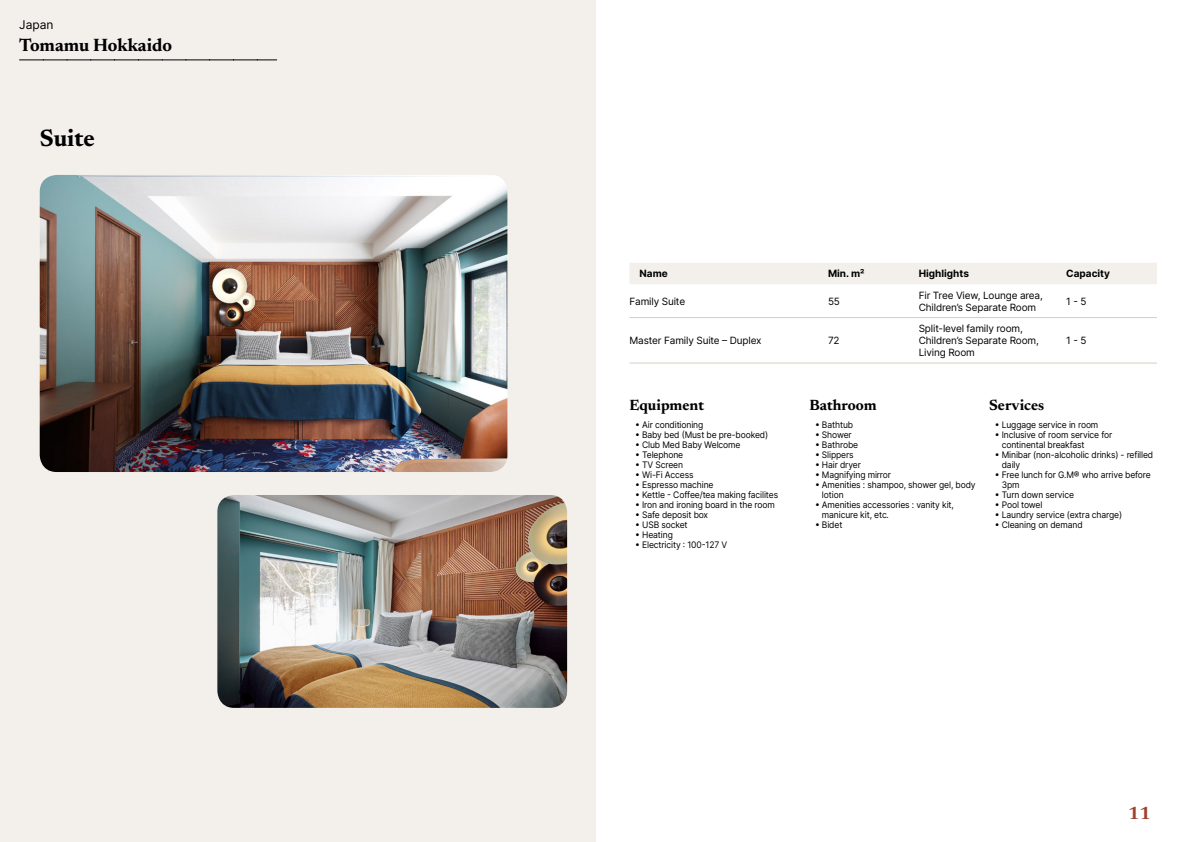
<style>
.page{position:relative;width:1191px;height:842px;background:#fff}
.page>*{position:absolute;margin:0;border:0;box-sizing:border-box;transform-origin:0 0}
.t1{font:700 24px "Newsreader 24 pt";color:#000}
.t2{font:700 18px "Newsreader 24 pt";color:#000}
.t3{font:700 18px "Newsreader 24 pt";color:#9d432c}
.t4{font:700 15px "Newsreader 24 pt";color:#000}
.t5{font:12px "Inter";color:#000}
.t6{font:10px/12px "Inter";letter-spacing:-.015em;color:#000}
.t7{font:700 10px "Inter";color:#000}
.t8{font:9px/10px "Inter";letter-spacing:-.015em;color:#000;scale:.95 1}
</style>
<div class="page">
<div style="left:0;top:0;width:595px;height:842px;background:#f3f0ec"></div>
<img style="left:40px;top:175px;width:467px;height:297px">
<img style="left:217px;top:495px;width:350px;height:213px">
<svg style="left:20px;top:60px;width:257px;height:1px"></svg>
<div style="left:630px;top:263px;width:527px;height:21px;background:#f3f0ec"></div>
<hr style="left:629px;top:317px;width:199px;height:1px;background:#d7cdc1">
<hr style="left:828px;top:317px;width:90px;height:1px;background:#d7cdc1">
<hr style="left:918px;top:317px;width:148px;height:1px;background:#d7cdc1">
<hr style="left:1066px;top:317px;width:91px;height:1px;background:#d7cdc1">
<hr style="left:629px;top:363px;width:199px;height:1px;background:#d7cdc1">
<hr style="left:828px;top:363px;width:90px;height:1px;background:#d7cdc1">
<hr style="left:918px;top:363px;width:148px;height:1px;background:#d7cdc1">
<hr style="left:1066px;top:363px;width:91px;height:1px;background:#d7cdc1">
<h3 class="t5" style="left:19px;top:15px;width:36px">Japan</h3>
<h2 class="t2" style="left:19px;top:32px;width:154px">Tomamu Hokkaido</h2>
<h1 class="t1" style="left:40px;top:121px;width:57px">Suite</h1>
<p class="t7" style="left:639px;top:266px;width:30px">Name</p>
<p class="t7" style="left:828px;top:266px;width:38px">Min. m²</p>
<p class="t7" style="left:918px;top:266px;width:52px">Highlights</p>
<p class="t7" style="left:1066px;top:266px;width:45px">Capacity</p>
<p class="t6" style="left:629px;top:295px;width:57px">Family Suite</p>
<p class="t6" style="left:828px;top:295px;width:14px">55</p>
<p class="t6" style="left:918px;top:289px;width:126px">Fir Tree View, Lounge area,<br>Children’s Separate Room</p>
<p class="t6" style="left:1066px;top:295px;width:22px">1 - 5</p>
<p class="t6" style="left:629px;top:334px;width:134px">Master Family Suite – Duplex</p>
<p class="t6" style="left:828px;top:334px;width:13px">72</p>
<p class="t6" style="left:918px;top:322px;width:122px">Split-level family room,<br>Children’s Separate Room,<br>Living Room</p>
<p class="t6" style="left:1066px;top:334px;width:22px">1 - 5</p>
<h3 class="t4" style="left:629px;top:394px;width:76px">Equipment</h3>
<p class="t8" style="left:635px;top:420px;width:73px">• Air conditioning</p>
<p class="t8" style="left:635px;top:430px;width:141px">• Baby bed (Must be pre-booked)</p>
<p class="t8" style="left:635px;top:440px;width:112px">• Club Med Baby Welcome</p>
<p class="t8" style="left:635px;top:450px;width:52px">• Telephone</p>
<p class="t8" style="left:635px;top:460px;width:52px">• TV Screen</p>
<p class="t8" style="left:635px;top:470px;width:63px">• Wi-Fi Access</p>
<p class="t8" style="left:635px;top:480px;width:84px">• Espresso machine</p>
<p class="t8" style="left:635px;top:490px;width:152px">• Kettle - Coffee/tea making facilites</p>
<p class="t8" style="left:635px;top:500px;width:148px">• Iron and ironing board in the room</p>
<p class="t8" style="left:635px;top:510px;width:78px">• Safe deposit box</p>
<p class="t8" style="left:635px;top:520px;width:57px">• USB socket</p>
<p class="t8" style="left:635px;top:530px;width:41px">• Heating</p>
<p class="t8" style="left:635px;top:540px;width:98px">• Electricity : 100-127 V</p>
<h3 class="t4" style="left:809px;top:394px;width:69px">Bathroom</h3>
<p class="t8" style="left:815px;top:420px;width:42px">• Bathtub</p>
<p class="t8" style="left:815px;top:430px;width:40px">• Shower</p>
<p class="t8" style="left:815px;top:440px;width:47px">• Bathrobe</p>
<p class="t8" style="left:815px;top:450px;width:42px">• Slippers</p>
<p class="t8" style="left:815px;top:460px;width:50px">• Hair dryer</p>
<p class="t8" style="left:815px;top:470px;width:82px">• Magnifying mirror</p>
<p class="t8" style="left:822px;top:480px;width:163px;text-indent:-7px">• Amenities : shampoo, shower gel, body lotion</p>
<p class="t8" style="left:822px;top:500px;width:140px;text-indent:-7px">• Amenities accessories : vanity kit, manicure kit, etc.</p>
<p class="t8" style="left:815px;top:520px;width:30px">• Bidet</p>
<h3 class="t4" style="left:989px;top:394px;width:57px">Services</h3>
<p class="t8" style="left:994px;top:420px;width:111px">• Luggage service in room</p>
<p class="t8" style="left:1001px;top:430px;width:118px;text-indent:-7px">• Inclusive of room service for continental breakfast</p>
<p class="t8" style="left:1001px;top:450px;width:161px;text-indent:-7px">• Minibar (non-alcoholic drinks) - refilled daily</p>
<p class="t8" style="left:1001px;top:470px;width:158px;text-indent:-7px">• Free lunch for G.M® who arrive before<br>3pm</p>
<p class="t8" style="left:994px;top:490px;width:85px">• Turn down service</p>
<p class="t8" style="left:994px;top:500px;width:52px">• Pool towel</p>
<p class="t8" style="left:994px;top:510px;width:136px">• Laundry service (extra charge)</p>
<p class="t8" style="left:994px;top:520px;width:94px">• Cleaning on demand</p>
<h2 class="t3" style="left:1128px;top:800px;width:24px">11</h2>
</div>
